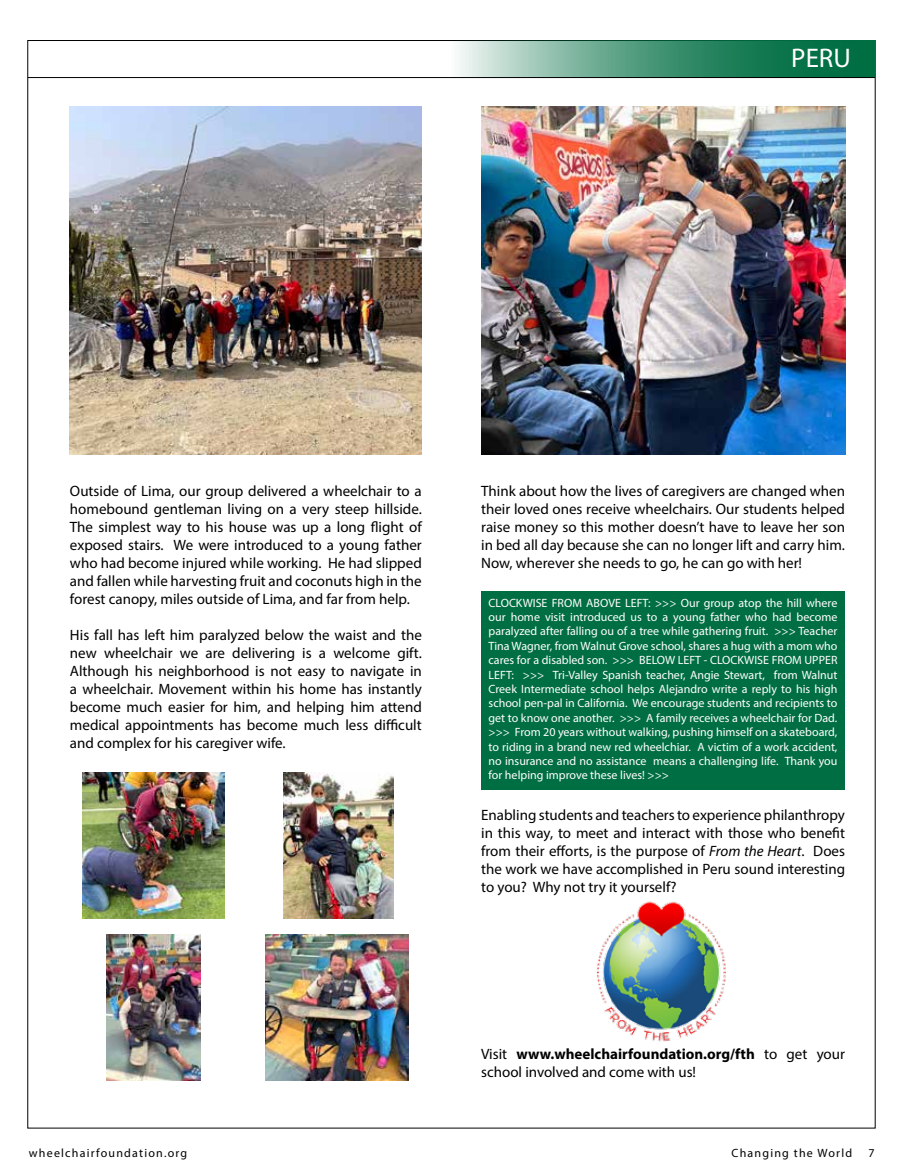
<style>
.page{position:relative;width:905px;height:1175px;background:#fff}
.page>*{position:absolute;margin:0;border:0;box-sizing:border-box;transform-origin:0 0}
.t1{font:27px "Myriad Pro";color:#fff}
.t2{font:15px/18px "Myriad Pro";color:#000;text-align:justify}
.t3{font:12px/14.4px "Myriad Pro";color:#fff;text-align:justify}
.t4{font:12px "Myriad Pro";letter-spacing:.1em;color:#000}
.s1{font-style:italic}
.s2{font-weight:700}
</style>
<div class="page">
<svg style="left:451px;top:40px;width:423px;height:37px;background:#539b7f"></svg>
<hr style="left:28px;top:77px;width:847px;height:1px;background:#000">
<img style="left:70px;top:107px;width:352px;height:347px">
<img style="left:265px;top:934px;width:143px;height:146px">
<div style="left:481px;top:590px;width:364px;height:199px;background:#006e43"></div>
<img style="left:481px;top:107px;width:364px;height:347px">
<img style="left:82px;top:772px;width:143px;height:146px">
<img style="left:596px;top:901px;width:130px;height:141px">
<img style="left:107px;top:934px;width:93px;height:146px">
<img style="left:283px;top:772px;width:110px;height:146px">
<h1 class="t1" style="left:791px;top:41px;width:61px">PERU</h1>
<p class="t2" style="left:70px;top:482px;width:353px">Outside of Lima, our group delivered a wheelchair to a homebound gentleman living on a very steep hillside.<br>The simplest way to his house was up a long flight of exposed stairs. We were introduced to a young father who had become injured while working. He had slipped and fallen while harvesting fruit and coconuts high in the forest canopy, miles outside of Lima, and far from help.</p>
<p class="t2" style="left:70px;top:626px;width:353px">His fall has left him paralyzed below the waist and the new wheelchair we are delivering is a welcome gift.<br>Although his neighborhood is not easy to navigate in a wheelchair. Movement within his home has instantly become much easier for him, and helping him attend medical appointments has become much less difficult and complex for his caregiver wife.</p>
<p class="t2" style="left:481px;top:482px;width:365px">Think about how the lives of caregivers are changed when their loved ones receive wheelchairs. Our students helped raise money so this mother doesn’t have to leave her son in bed all day because she can no longer lift and carry him.<br>Now, wherever she needs to go, he can go with her!</p>
<p class="t3" style="left:488px;top:595px;width:350px">CLOCKWISE FROM ABOVE LEFT: &gt;&gt;&gt; Our group atop the hill where our home visit introduced us to a young father who had become paralyzed after falling ou of a tree while gathering fruit. &gt;&gt;&gt; Teacher Tina Wagner, from Walnut Grove school, shares a hug with a mom who cares for a disabled son. &gt;&gt;&gt; BELOW LEFT - CLOCKWISE FROM UPPER LEFT: &gt;&gt;&gt; Tri-Valley Spanish teacher, Angie Stewart, from Walnut Creek Intermediate school helps Alejandro write a reply to his high school pen-pal in California. We encourage students and recipients to get to know one another. &gt;&gt;&gt; A family receives a wheelchair for Dad. &gt;&gt;&gt; From 20 years without walking, pushing himself on a skateboard, to riding in a brand new red wheelchiar. A victim of a work accident, no insurance and no assistance means a challenging life. Thank you for helping improve these lives! &gt;&gt;&gt;</p>
<p class="t2" style="left:481px;top:806px;width:365px">Enabling students and teachers to experience philanthropy in this way, to meet and interact with those who benefit from their efforts, is the purpose of <span class="s1">From the Heart</span>. Does the work we have accomplished in Peru sound interesting to you? Why not try it yourself?</p>
<p class="t2" style="left:481px;top:1045px;width:365px">Visit <span class="s2">www.wheelchairfoundation.org/fth</span> to get your school involved and come with us!</p>
<p class="t4" style="left:29px;top:1145px;width:160px">wheelchairfoundation.org</p>
<p class="t4" style="left:731px;top:1145px;width:122px">Changing the World</p>
<p class="t4" style="left:868px;top:1145px;width:8px">7</p>
</div>
